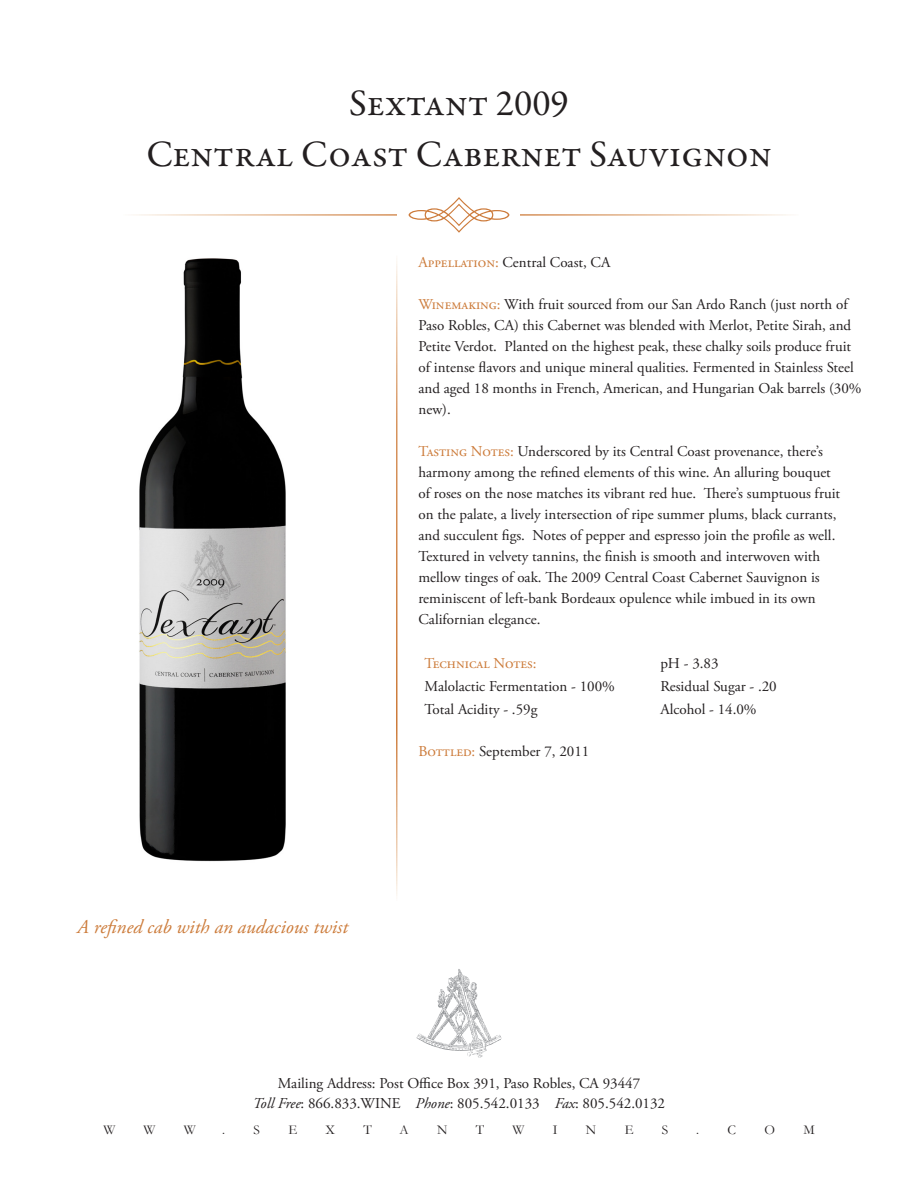
<style>
.page{position:relative;width:918px;height:1188px;background:#fff}
.page>*{position:absolute;margin:0;border:0;box-sizing:border-box;transform-origin:0 0}
.t1{font:37.5px "Garamond Premr Pro";color:#231f20}
.t2{font:italic 19.5px "Adobe Garamond Pro";color:#cc7b3a}
.t3{font:15px/21px "Adobe Garamond Pro";color:#231f20}
.t4{font:15px "Adobe Garamond Pro";color:#cc7b3a}
.t5{font:13.5px "Garamond";color:#231f20}
.s1{color:#cc7b3a}
.s2{font-style:italic}
</style>
<div class="page">
<svg style="left:409px;top:197px;width:100px;height:36px"></svg>
<svg style="left:417px;top:969px;width:84px;height:88px"></svg>
<img style="left:139px;top:258px;width:147px;height:604px">
<p class="t1" style="left:349px;top:81px;width:221px">Sextant 2009</p>
<p class="t1" style="left:146px;top:132px;width:627px">Central Coast Cabernet Sauvignon</p>
<p class="t2" style="left:77px;top:915px;width:272px">A refined cab with an audacious twist</p>
<p class="t3" style="left:418px;top:253px;width:193px"><span class="s1">Appellation:</span> Central Coast, CA</p>
<p class="t3" style="left:418px;top:295px;width:445px"><span class="s1">Winemaking:</span> With fruit sourced from our San Ardo Ranch (just north of Paso Robles, CA) this Cabernet was blended with Merlot, Petite Sirah, and Petite Verdot. Planted on the highest peak, these chalky soils produce fruit of intense flavors and unique mineral qualities. Fermented in Stainless Steel and aged 18 months in French, American, and Hungarian Oak barrels (30% new).</p>
<p class="t3" style="left:418px;top:442px;width:423px"><span class="s1">Tasting Notes:</span> Underscored by its Central Coast provenance, there’s harmony among the refined elements of this wine. An alluring bouquet of roses on the nose matches its vibrant red hue. There’s sumptuous fruit on the palate, a lively intersection of ripe summer plums, black currants, and succulent figs. Notes of pepper and espresso join the profile as well.<br>Textured in velvety tannins, the finish is smooth and interwoven with mellow tinges of oak. The 2009 Central Coast Cabernet Sauvignon is reminiscent of left-bank Bordeaux opulence while imbued in its own Californian elegance.</p>
<p class="t4" style="left:424px;top:654px;width:114px">Technical Notes:</p>
<p class="t3" style="left:660px;top:654px;width:60px">pH - 3.83</p>
<p class="t3" style="left:424px;top:676px;width:192px">Malolactic Fermentation - 100%</p>
<p class="t3" style="left:660px;top:676px;width:118px">Residual Sugar - .20</p>
<p class="t3" style="left:424px;top:699px;width:115px">Total Acidity - .59g</p>
<p class="t3" style="left:660px;top:699px;width:98px">Alcohol - 14.0%</p>
<p class="t3" style="left:418px;top:741px;width:172px"><span class="s1">Bottled:</span> September 7, 2011</p>
<p class="t3" style="left:278px;top:1073px;width:364px">Mailing Address: Post Office Box 391, Paso Robles, CA 93447</p>
<p class="t3" style="left:253px;top:1093px;width:414px"><span class="s2">Toll Free</span>: 866.833.WINE <span class="s2">Phone</span>: 805.542.0133 <span class="s2">Fax</span>: 805.542.0132</p>
<p class="t5" style="left:103px;top:1121px;width:13px">W</p>
<p class="t5" style="left:144px;top:1121px;width:13px">W</p>
<p class="t5" style="left:184px;top:1121px;width:13px">W</p>
<p class="t5" style="left:222px;top:1121px;width:4px">.</p>
<p class="t5" style="left:254px;top:1121px;width:8px">S</p>
<p class="t5" style="left:288px;top:1121px;width:10px">E</p>
<p class="t5" style="left:326px;top:1121px;width:11px">X</p>
<p class="t5" style="left:363px;top:1121px;width:10px">T</p>
<p class="t5" style="left:400px;top:1121px;width:11px">A</p>
<p class="t5" style="left:437px;top:1121px;width:12px">N</p>
<p class="t5" style="left:476px;top:1121px;width:10px">T</p>
<p class="t5" style="left:513px;top:1121px;width:13px">W</p>
<p class="t5" style="left:553px;top:1121px;width:6px">I</p>
<p class="t5" style="left:586px;top:1121px;width:12px">N</p>
<p class="t5" style="left:625px;top:1121px;width:10px">E</p>
<p class="t5" style="left:662px;top:1121px;width:8px">S</p>
<p class="t5" style="left:696px;top:1121px;width:4px">.</p>
<p class="t5" style="left:728px;top:1121px;width:10px">C</p>
<p class="t5" style="left:764px;top:1121px;width:12px">O</p>
<p class="t5" style="left:803px;top:1121px;width:13px">M</p>
</div>
